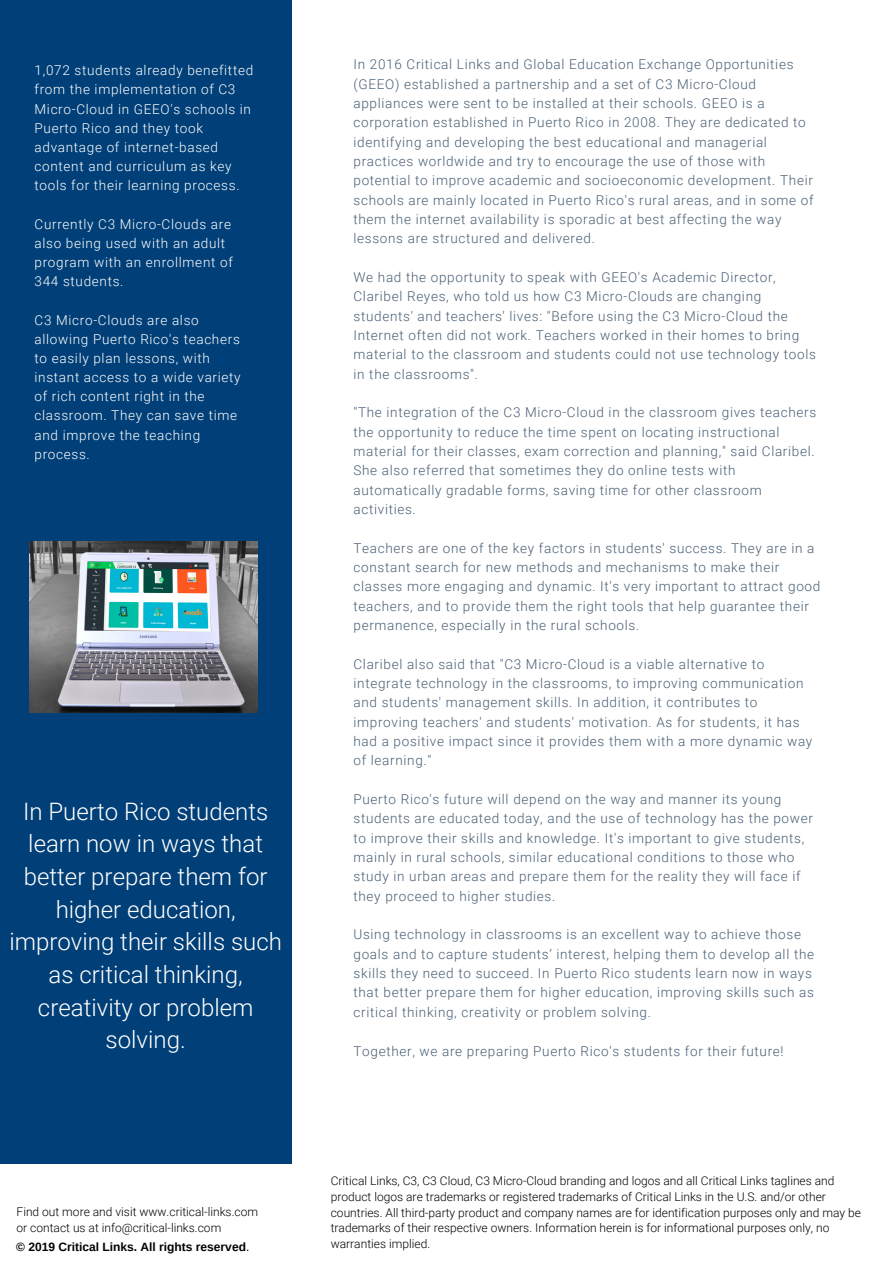
<style>
.page{position:relative;width:894px;height:1264px;background:#fff}
.page>*{position:absolute;margin:0;border:0;box-sizing:border-box;transform-origin:0 0}
.t1{font:300 24px/32.7px "Roboto";color:#fff;text-align:center}
.t2{font:300 13.5px/19.4px "Roboto";letter-spacing:.05em;color:#495f74}
.t3{font:300 13.5px/19.2px "Roboto";letter-spacing:.05em;color:#fff}
.t4{font:300 12px/15.8px "Roboto";color:#000}
.t5{font:700 12px "Arimo";color:#000}
.s1{font-weight:400}
</style>
<div class="page">
<div style="left:0;top:0;width:292px;height:1163px;background:#003f77"></div>
<img style="left:30px;top:542px;width:227px;height:170px">
<p class="t3" style="left:35px;top:61px;width:220px">1,072 students already benefitted from the implementation of C3<br>Micro-Cloud in GEEO's schools in<br>Puerto Rico and they took advantage of internet-based content and curriculum as key tools for their learning process.</p>
<p class="t3" style="left:35px;top:214px;width:200px">Currently C3 Micro-Clouds are also being used with an adult program with an enrollment of<br>344 students.</p>
<p class="t3" style="left:35px;top:310px;width:207px">C3 Micro-Clouds are also allowing Puerto Rico's teachers to easily plan lessons, with instant access to a wide variety of rich content right in the classroom. They can save time and improve the teaching process.</p>
<h1 class="t1" style="left:9px;top:795px;width:274px">In Puerto Rico students learn now in ways that better prepare them for higher education, improving their skills such as critical thinking, creativity or problem solving.</h1>
<p class="t4" style="left:17px;top:1203px;width:243px">Find out more and visit www.critical-links.com or contact us at info@critical-links.com</p>
<p class="t5" style="left:16px;top:1240px;width:234px">© 2019 Critical Links. All rights reserved<span class="s1">.</span></p>
<p class="t2" style="left:353px;top:55px;width:461px">In 2016 Critical Links and Global Education Exchange Opportunities (GEEO) established a partnership and a set of C3 Micro-Cloud appliances were sent to be installed at their schools. GEEO is a corporation established in Puerto Rico in 2008. They are dedicated to identifying and developing the best educational and managerial practices worldwide and try to encourage the use of those with potential to improve academic and socioeconomic development. Their schools are mainly located in Puerto Rico's rural areas, and in some of them the internet availability is sporadic at best affecting the way lessons are structured and delivered.</p>
<p class="t2" style="left:353px;top:268px;width:464px">We had the opportunity to speak with GEEO's Academic Director, Claribel Reyes, who told us how C3 Micro-Clouds are changing students' and teachers' lives: "Before using the C3 Micro-Cloud the Internet often did not work. Teachers worked in their homes to bring material to the classroom and students could not use technology tools in the classrooms".</p>
<p class="t2" style="left:353px;top:403px;width:464px">"The integration of the C3 Micro-Cloud in the classroom gives teachers the opportunity to reduce the time spent on locating instructional material for their classes, exam correction and planning," said Claribel.<br>She also referred that sometimes they do online tests with automatically gradable forms, saving time for other classroom activities.</p>
<p class="t2" style="left:353px;top:538px;width:468px">Teachers are one of the key factors in students' success. They are in a constant search for new methods and mechanisms to make their classes more engaging and dynamic. It's very important to attract good teachers, and to provide them the right tools that help guarantee their permanence, especially in the rural schools.</p>
<p class="t2" style="left:353px;top:654px;width:460px">Claribel also said that "C3 Micro-Cloud is a viable alternative to integrate technology in the classrooms, to improving communication and students' management skills. In addition, it contributes to improving teachers' and students' motivation. As for students, it has had a positive impact since it provides them with a more dynamic way of learning."</p>
<p class="t2" style="left:353px;top:789px;width:461px">Puerto Rico's future will depend on the way and manner its young students are educated today, and the use of technology has the power to improve their skills and knowledge. It's important to give students, mainly in rural schools, similar educational conditions to those who study in urban areas and prepare them for the reality they will face if they proceed to higher studies.</p>
<p class="t2" style="left:353px;top:925px;width:462px">Using technology in classrooms is an excellent way to achieve those goals and to capture students’ interest, helping them to develop all the skills they need to succeed. In Puerto Rico students learn now in ways that better prepare them for higher education, improving skills such as critical thinking, creativity or problem solving.</p>
<p class="t2" style="left:353px;top:1041px;width:431px">Together, we are preparing Puerto Rico's students for their future!</p>
<p class="t4" style="left:330px;top:1173px;width:531px">Critical Links, C3, C3 Cloud, C3 Micro-Cloud branding and logos and all Critical Links taglines and product logos are trademarks or registered trademarks of Critical Links in the U.S. and/or other countries. All third-party product and company names are for identification purposes only and may be trademarks of their respective owners. Information herein is for informational purposes only, no warranties implied.</p>
</div>
